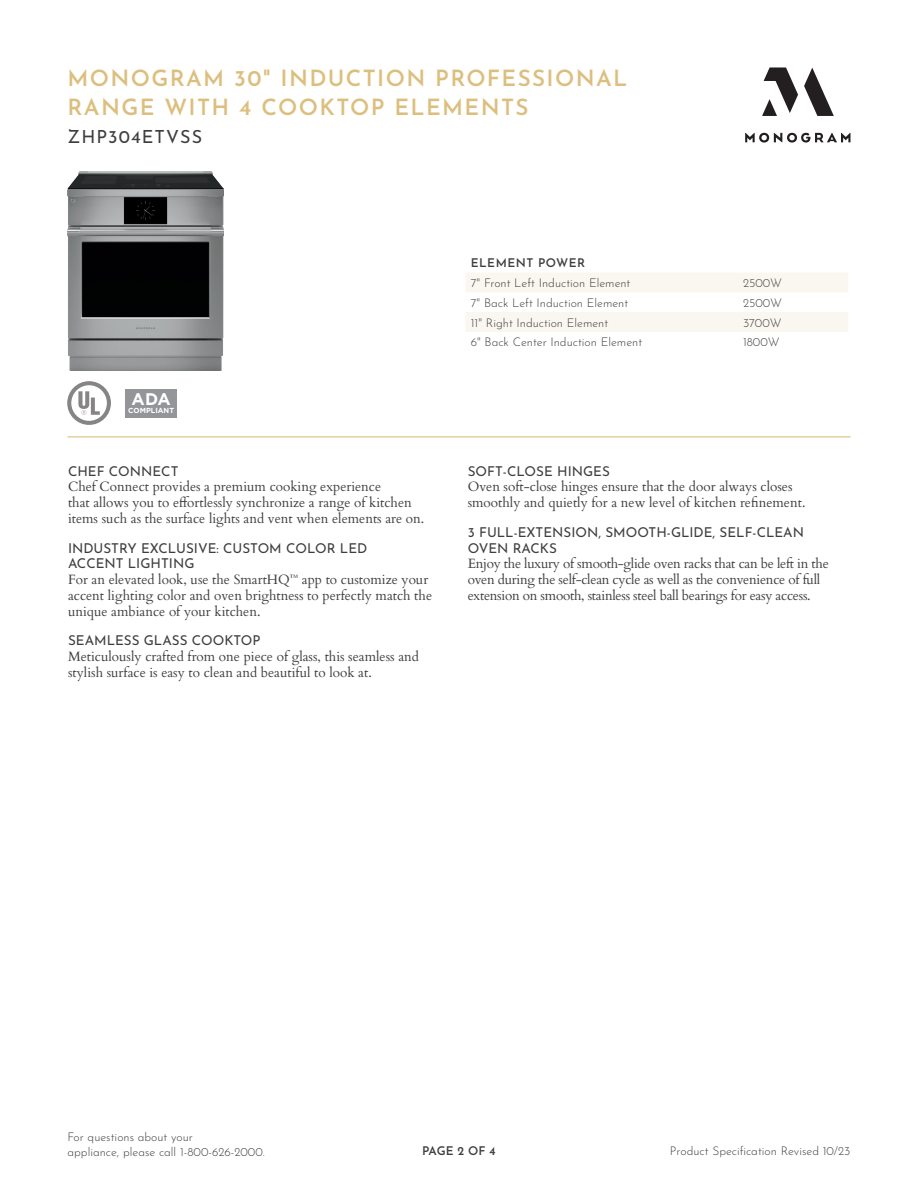
<style>
.page{position:relative;width:918px;height:1188px;background:#fff}
.page>*{position:absolute;margin:0;border:0;box-sizing:border-box;transform-origin:0 0}
.t1{font:600 22.5px/28.5px "Josefin Sans";letter-spacing:.06em;color:#dcbf7e}
.t2{font:18px "Josefin Sans";letter-spacing:.06em;color:#3e3e3f}
.t3{font:700 16.8px "Gotham";color:#fff}
.t4{font:13.5px/15.8px "Cardo";color:#3e3e3f}
.t5{font:13.5px/15.8px "Cardo";letter-spacing:-.02em;color:#3e3e3f}
.t6{font:13.5px/15.8px "Josefin Sans";color:#3e3e3f}
.t7{font:300 12px/14.4px "Josefin Sans";color:#3e3e3f}
.t8{font:600 12px "Josefin Sans";letter-spacing:.04em;color:#3e3e3f}
.t9{font:700 7.35px "Gotham";color:#fff}
</style>
<div class="page">
<svg style="left:745px;top:68px;width:105px;height:75px"></svg>
<hr style="left:68px;top:436px;width:782px;height:1px;background:#dcbf7e">
<svg style="left:67px;top:381px;width:44px;height:44px"></svg>
<div style="left:125px;top:389px;width:52px;height:28px;background:#939598"></div>
<svg style="left:466px;top:273px;width:382px;height:59px"></svg>
<img style="left:68px;top:171px;width:156px;height:199px">
<h1 class="t1" style="left:68px;top:62px;width:561px">MONOGRAM 30" INDUCTION PROFESSIONAL<br>RANGE WITH 4 COOKTOP ELEMENTS</h1>
<h2 class="t2" style="left:68px;top:123px;width:136px">ZHP304ETVSS</h2>
<p class="t3" style="left:132px;top:388px;width:41px">ADA</p>
<p class="t9" style="left:128px;top:405px;width:47px">COMPLIANT</p>
<p class="t6" style="left:68px;top:462px;width:112px">CHEF CONNECT</p>
<p class="t4" style="left:68px;top:478px;width:358px">Chef Connect provides a premium cooking experience<br>that allows you to effortlessly synchronize a range of kitchen items such as the surface lights and vent when elements are on.</p>
<p class="t6" style="left:68px;top:539px;width:301px">INDUSTRY EXCLUSIVE: CUSTOM COLOR LED<br>ACCENT LIGHTING</p>
<p class="t4" style="left:68px;top:571px;width:366px">For an elevated look, use the SmartHQ<sup>™</sup> app to customize your accent lighting color and oven brightness to perfectly match the unique ambiance of your kitchen.</p>
<p class="t6" style="left:68px;top:632px;width:194px">SEAMLESS GLASS COOKTOP</p>
<p class="t4" style="left:68px;top:648px;width:353px">Meticulously crafted from one piece of glass, this seamless and stylish surface is easy to clean and beautiful to look at.</p>
<p class="t8" style="left:471px;top:254px;width:116px">ELEMENT POWER</p>
<p class="t7" style="left:471px;top:275px;width:161px">7" Front Left Induction Element</p>
<p class="t7" style="left:743px;top:275px;width:41px">2500W</p>
<p class="t7" style="left:471px;top:294px;width:159px">7" Back Left Induction Element</p>
<p class="t7" style="left:743px;top:294px;width:41px">2500W</p>
<p class="t7" style="left:471px;top:314px;width:139px">11" Right Induction Element</p>
<p class="t7" style="left:743px;top:314px;width:40px">3700W</p>
<p class="t7" style="left:471px;top:334px;width:173px">6" Back Center Induction Element</p>
<p class="t7" style="left:743px;top:334px;width:38px">1800W</p>
<p class="t6" style="left:468px;top:462px;width:144px">SOFT-CLOSE HINGES</p>
<p class="t4" style="left:468px;top:478px;width:339px">Oven soft-close hinges ensure that the door always closes smoothly and quietly for a new level of kitchen refinement.</p>
<p class="t6" style="left:468px;top:523px;width:338px">3 FULL-EXTENSION, SMOOTH-GLIDE, SELF-CLEAN<br>OVEN RACKS</p>
<p class="t5" style="left:468px;top:555px;width:363px">Enjoy the luxury of smooth-glide oven racks that can be left in the oven during the self-clean cycle as well as the convenience of full extension on smooth, stainless steel ball bearings for easy access.</p>
<p class="t7" style="left:68px;top:1129px;width:199px">For questions about your<br>appliance, please call 1-800-626-2000.</p>
<p class="t8" style="left:422px;top:1142px;width:75px">PAGE 2 OF 4</p>
<p class="t7" style="left:670px;top:1142px;width:182px">Product Specification Revised 10/23</p>
</div>
